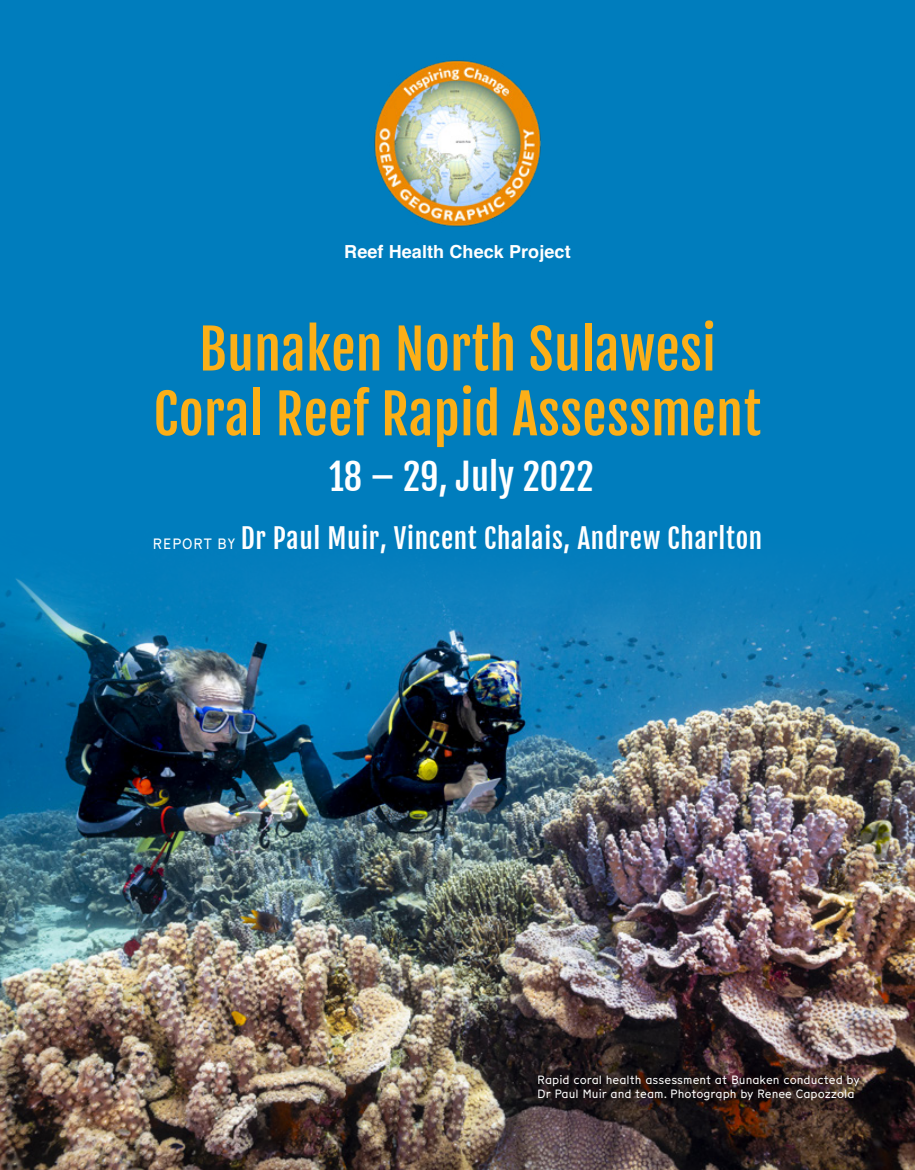
<style>
.page{position:relative;width:915px;height:1170px;background:#fff}
.page>*{position:absolute;margin:0;border:0;box-sizing:border-box;transform-origin:0 0}
.t1{font:54px/64.8px "Fjalla One";letter-spacing:.005em;color:#fcaf17;text-align:center}
.t2{font:36px "Fjalla One";letter-spacing:.005em;color:#fff}
.t3{font:27px "Fjalla One";letter-spacing:.025em;color:#fff}
.t4{font:700 18px "Helvetica";letter-spacing:.005em;color:#fff}
.t5{font:12px/14.4px "Munken Sans";color:#fff}
.s1{font-family:"Munken Sans";font-size:15px}
</style>
<div class="page">
<div style="left:0;top:0;width:914px;height:666px;background:#007dbd"></div>
<img style="left:0;top:564px;width:914px;height:605px">
<img style="left:374px;top:60px;width:167px;height:167px">
<div style="left:534px;top:1069px;width:336px;height:42px;background:#000;opacity:.75"></div>
<h3 class="t4" style="left:344px;top:241px;width:228px">Reef Health Check Project</h3>
<h1 class="t1" style="left:154px;top:317px;width:608px">Bunaken North Sulawesi<br>Coral Reef Rapid Assessment</h1>
<h2 class="t2" style="left:329px;top:455px;width:266px">18 – 29, July 2022</h2>
<h3 class="t3" style="left:152px;top:521px;width:611px"><span class="s1">REPORT BY</span> Dr Paul Muir, Vincent Chalais, Andrew Charlton</h3>
<p class="t5" style="left:537px;top:1071px;width:324px">Rapid coral health assessment at Bunaken conducted by<br>Dr Paul Muir and team. Photograph by Renee Capozzola</p>
</div>
